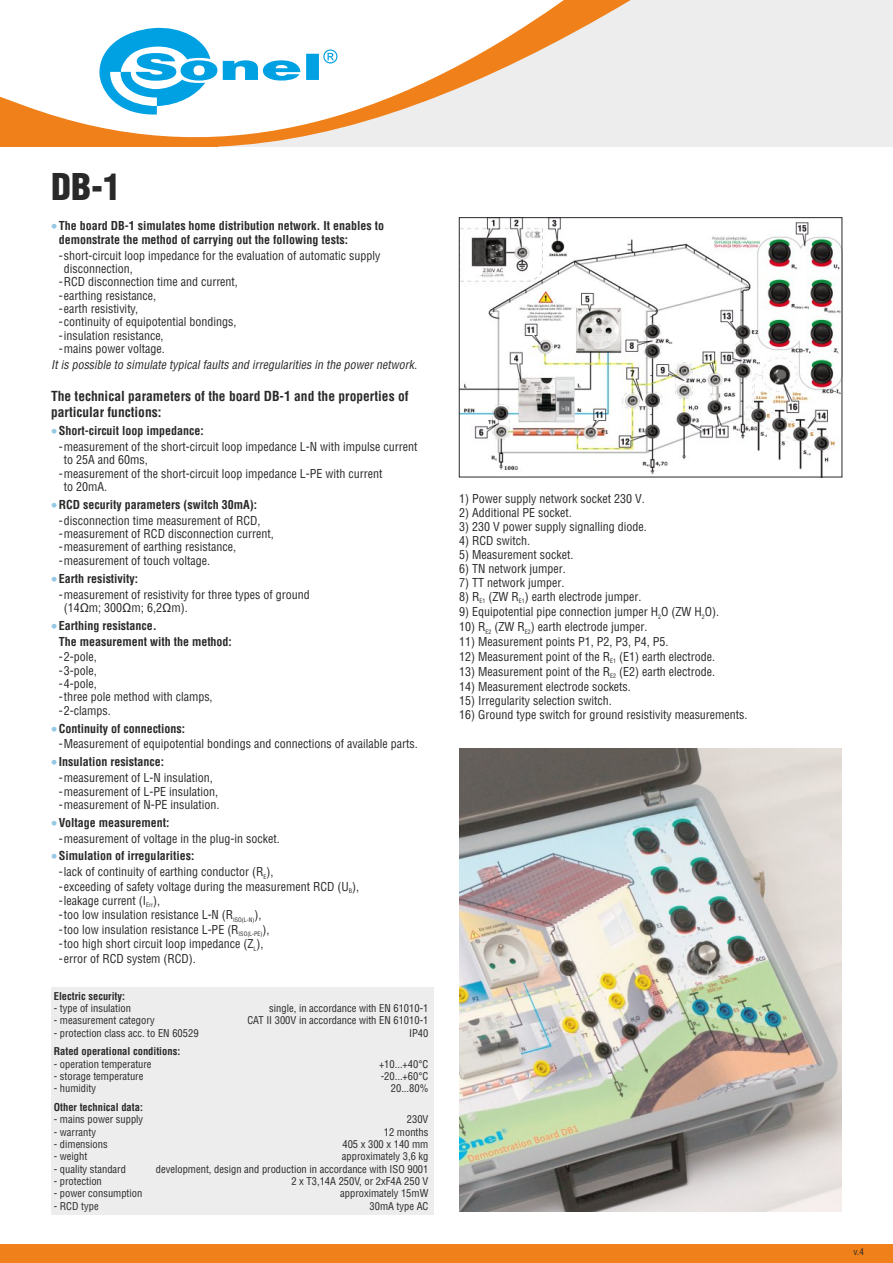
<style>
.page{position:relative;width:893px;height:1263px;background:#fff}
.page>*{position:absolute;margin:0;border:0;box-sizing:border-box;transform-origin:0 0}
.t1{font:900 36px "Switzerland Cond";color:#292929}
.t2{font:700 13.5px/15.3px "Switzerland Condensed";color:#292929}
.t3{font:13.5px "Symbol";color:#96c9e6}
.t4{font:12px/13.4px "Switzerland Condensed";color:#292929}
.t5{font:700 12px/13.8px "Switzerland Condensed";color:#292929}
.t6{font:italic 12px "Switzerland Condensed";color:#292929}
.t7{font:10.5px "Switzerland Condensed";color:#292929}
.t8{font:700 10.5px "Switzerland Condensed";color:#292929}
.t9{font:9px "Switzerland Condensed";color:#292929}
.t10{font:6px "Switzerland Condensed";color:#292929}
.s1{font-family:"Arial"}
</style>
<div class="page">
<div style="left:0;top:0;width:893px;height:147px;background:#ededed"></div>
<svg style="left:564px;top:0;width:67px;height:38px"></svg>
<svg style="left:0;top:0;width:564px;height:147px;fill:#fff"></svg>
<svg style="left:99px;top:26px;width:238px;height:89px;background:#ade0f6"></svg>
<div style="left:0;top:1244px;width:893px;height:19px;background:#f0801a"></div>
<img style="left:461px;top:219px;width:379px;height:256px">
<div style="left:459px;top:217px;width:383px;height:260px;border:1px solid #292929"></div>
<div style="left:51px;top:987px;width:383px;height:228px;background:#ededed"></div>
<img style="left:459px;top:748px;width:383px;height:464px">
<h1 class="t1" style="left:51px;top:171px;width:72px">DB-1</h1>
<p class="t5" style="left:59px;top:220px;width:327px">The board DB-1 simulates home distribution network. It enables to demonstrate the method of carrying out the following tests:</p>
<p class="t3" style="left:51px;top:221px;width:10px">•</p>
<p class="t4" style="left:59px;top:249px;width:323px">-short-circuit loop impedance for the evaluation of automatic supply</p>
<p class="t4" style="left:64px;top:263px;width:70px">disconnection,</p>
<p class="t4" style="left:59px;top:276px;width:181px">-RCD disconnection time and current,</p>
<p class="t4" style="left:59px;top:290px;width:99px">-earthing resistance,</p>
<p class="t4" style="left:59px;top:303px;width:81px">-earth resistivity,</p>
<p class="t4" style="left:59px;top:316px;width:179px">-continuity of equipotential bondings,</p>
<p class="t4" style="left:59px;top:330px;width:106px">-insulation resistance,</p>
<p class="t4" style="left:59px;top:343px;width:107px">-mains power voltage.</p>
<p class="t6" style="left:51px;top:359px;width:367px">It is possible to simulate typical faults and irregularities in the power network.</p>
<p class="t2" style="left:51px;top:390px;width:359px">The technical parameters of the board DB-1 and the properties of particular functions:</p>
<p class="t4" style="left:59px;top:441px;width:360px">-measurement of the short-circuit loop impedance L-N with impulse current</p>
<p class="t4" style="left:64px;top:454px;width:85px">to 25A and 60ms,</p>
<p class="t4" style="left:59px;top:468px;width:325px">-measurement of the short-circuit loop impedance L-PE with current</p>
<p class="t4" style="left:64px;top:481px;width:45px">to 20mA.</p>
<p class="t4" style="left:59px;top:515px;width:217px">-disconnection time measurement of RCD, -measurement of RCD disconnection current, -measurement of earthing resistance, -measurement of touch voltage.</p>
<p class="t4" style="left:64px;top:588px;width:247px;text-indent:-5px">-measurement of resistivity for three types of ground (14<span class="s1">Ω</span>m; 300<span class="s1">Ω</span>m<span class="s1">;</span> 6,2<span class="s1">Ω</span>m).</p>
<p class="t4" style="left:59px;top:651px;width:155px">-2-pole,<br>-3-pole,<br>-4-pole,<br>-three pole method with clamps, -2-clamps.</p>
<p class="t4" style="left:59px;top:738px;width:360px">-Measurement of equipotential bondings and connections of available parts.</p>
<p class="t4" style="left:59px;top:772px;width:162px">-measurement of L-N insulation, -measurement of L-PE insulation, -measurement of N-PE insulation.</p>
<p class="t4" style="left:59px;top:832px;width:223px">-measurement of voltage in the plug-in socket.</p>
<p class="t4" style="left:59px;top:866px;width:302px;line-height:14.4px">-lack of continuity of earthing conductor (R ),<sub>E<br></sub>-exceeding of safety voltage during the measurement RCD (U ),</p>
<p class="t5" style="left:59px;top:425px;width:147px">Short-circuit loop impedance:</p>
<p class="t3" style="left:51px;top:426px;width:10px">•</p>
<p class="t5" style="left:59px;top:498px;width:200px">RCD security parameters (switch 30mA):</p>
<p class="t3" style="left:51px;top:499px;width:10px">•</p>
<p class="t5" style="left:59px;top:572px;width:81px">Earth resistivity:</p>
<p class="t5" style="left:59px;top:618px;width:175px;line-height:15.9px">Earthing resistance.<br>The measurement with the method:</p>
<p class="t3" style="left:51px;top:573px;width:10px">•</p>
<p class="t3" style="left:51px;top:620px;width:10px">•</p>
<p class="t5" style="left:59px;top:722px;width:128px">Continuity of connections:</p>
<p class="t5" style="left:59px;top:756px;width:107px">Insulation resistance:</p>
<p class="t3" style="left:51px;top:723px;width:10px">•</p>
<p class="t3" style="left:51px;top:757px;width:10px">•</p>
<p class="t5" style="left:59px;top:816px;width:112px">Voltage measurement:</p>
<p class="t5" style="left:59px;top:850px;width:137px">Simulation of irregularities:</p>
<p class="t3" style="left:51px;top:817px;width:10px">•</p>
<p class="t3" style="left:51px;top:851px;width:10px">•</p>
<p class="t10" style="left:349px;top:888px;width:5px">B</p>
<p class="t4" style="left:59px;top:895px;width:103px">-leakage current (I ),</p>
<p class="t10" style="left:146px;top:903px;width:8px">Err</p>
<p class="t4" style="left:59px;top:909px;width:176px">-too low insulation resistance L-N (R</p>
<p class="t4" style="left:255px;top:909px;width:8px">),</p>
<p class="t10" style="left:233px;top:917px;width:23px">ISO(L-N)</p>
<p class="t4" style="left:59px;top:924px;width:181px">-too low insulation resistance L-PE (R</p>
<p class="t4" style="left:263px;top:924px;width:8px">),</p>
<p class="t10" style="left:239px;top:931px;width:25px">ISO(L-PE)</p>
<p class="t4" style="left:59px;top:937px;width:206px;line-height:14.4px">-too high short circuit loop impedance (Z ),<sub>L </sub>-error of RCD system (RCD).</p>
<p class="t8" style="left:54px;top:991px;width:73px">Electric security:</p>
<p class="t7" style="left:54px;top:1004px;width:79px">- type of insulation</p>
<p class="t7" style="left:269px;top:1004px;width:161px">single, in accordance with EN 61010-1</p>
<p class="t7" style="left:54px;top:1016px;width:102px">- measurement category</p>
<p class="t7" style="left:247px;top:1016px;width:183px">CAT II 300V in accordance with EN 61010-1</p>
<p class="t7" style="left:54px;top:1028px;width:146px">- protection class acc. to EN 60529</p>
<p class="t7" style="left:409px;top:1028px;width:21px">IP40</p>
<p class="t8" style="left:54px;top:1047px;width:128px">Rated operational conditions:</p>
<p class="t7" style="left:54px;top:1059px;width:99px">- operation temperature</p>
<p class="t7" style="left:379px;top:1059px;width:51px">+10...+40<span class="s1">°</span>C</p>
<p class="t7" style="left:54px;top:1072px;width:91px">- storage temperature</p>
<p class="t7" style="left:381px;top:1072px;width:49px">-20...+60<span class="s1">°</span>C</p>
<p class="t7" style="left:54px;top:1084px;width:44px">- humidity</p>
<p class="t7" style="left:391px;top:1084px;width:39px">20...80%</p>
<p class="t8" style="left:54px;top:1103px;width:91px">Other technical data:</p>
<p class="t7" style="left:54px;top:1115px;width:91px">- mains power supply</p>
<p class="t7" style="left:407px;top:1115px;width:23px">230V</p>
<p class="t7" style="left:54px;top:1127px;width:44px">- warranty</p>
<p class="t7" style="left:384px;top:1127px;width:46px">12 months</p>
<p class="t7" style="left:54px;top:1140px;width:55px">- dimensions</p>
<p class="t7" style="left:342px;top:1140px;width:87px">405 x 300 x 140 mm</p>
<p class="t7" style="left:54px;top:1152px;width:35px">- weight</p>
<p class="t7" style="left:342px;top:1152px;width:88px">approximately 3,6 kg</p>
<p class="t7" style="left:54px;top:1164px;width:74px">- quality standard</p>
<p class="t7" style="left:156px;top:1164px;width:274px">development, design and production in accordance with ISO 9001</p>
<p class="t7" style="left:54px;top:1177px;width:50px">- protection</p>
<p class="t7" style="left:291px;top:1177px;width:138px">2 x T3,14A 250V, or 2xF4A 250 V</p>
<p class="t7" style="left:54px;top:1189px;width:90px">- power consumption</p>
<p class="t7" style="left:340px;top:1189px;width:90px">approximately 15mW</p>
<p class="t7" style="left:54px;top:1201px;width:46px">- RCD type</p>
<p class="t7" style="left:369px;top:1201px;width:60px">30mA type AC</p>
<p class="t4" style="left:459px;top:492px;width:187px">1) Power supply network socket 230 V.</p>
<p class="t4" style="left:459px;top:506px;width:114px">2) Additional PE socket.</p>
<p class="t4" style="left:459px;top:521px;width:189px">3) 230 V power supply signalling diode.</p>
<p class="t4" style="left:459px;top:535px;width:72px">4) RCD switch.</p>
<p class="t4" style="left:459px;top:549px;width:116px">5) Measurement socket.</p>
<p class="t4" style="left:459px;top:563px;width:108px">6) TN network jumper.</p>
<p class="t4" style="left:459px;top:577px;width:107px">7) TT network jumper.</p>
<p class="t4" style="left:459px;top:591px;width:184px">8) R (ZW R ) earth electrode jumper.</p>
<p class="t10" style="left:480px;top:599px;width:7px">E1</p>
<p class="t10" style="left:519px;top:599px;width:7px">E1</p>
<p class="t4" style="left:459px;top:606px;width:261px">9) Equipotential pipe connection jumper H O (ZW H O).</p>
<p class="t10" style="left:658px;top:614px;width:4px">2</p>
<p class="t10" style="left:702px;top:614px;width:4px">2</p>
<p class="t4" style="left:459px;top:621px;width:190px">10) R (ZW R ) earth electrode jumper.</p>
<p class="t10" style="left:486px;top:629px;width:7px">E2</p>
<p class="t10" style="left:525px;top:629px;width:7px">E2</p>
<p class="t4" style="left:459px;top:636px;width:211px">11) Measurement points P1, P2, P3, P4, P5.</p>
<p class="t4" style="left:459px;top:650px;width:257px">12) Measurement point of the R (E1) earth electrode.</p>
<p class="t10" style="left:610px;top:658px;width:7px">E1</p>
<p class="t4" style="left:459px;top:666px;width:257px">13) Measurement point of the R (E2) earth electrode.</p>
<p class="t10" style="left:610px;top:673px;width:7px">E2</p>
<p class="t4" style="left:459px;top:681px;width:173px">14) Measurement electrode sockets.</p>
<p class="t4" style="left:459px;top:695px;width:154px">15) Irregularity selection switch.</p>
<p class="t4" style="left:459px;top:709px;width:290px">16) Ground type switch for ground resistivity measurements.</p>
<p class="t9" style="left:854px;top:1247px;width:12px">v.4</p>
</div>
